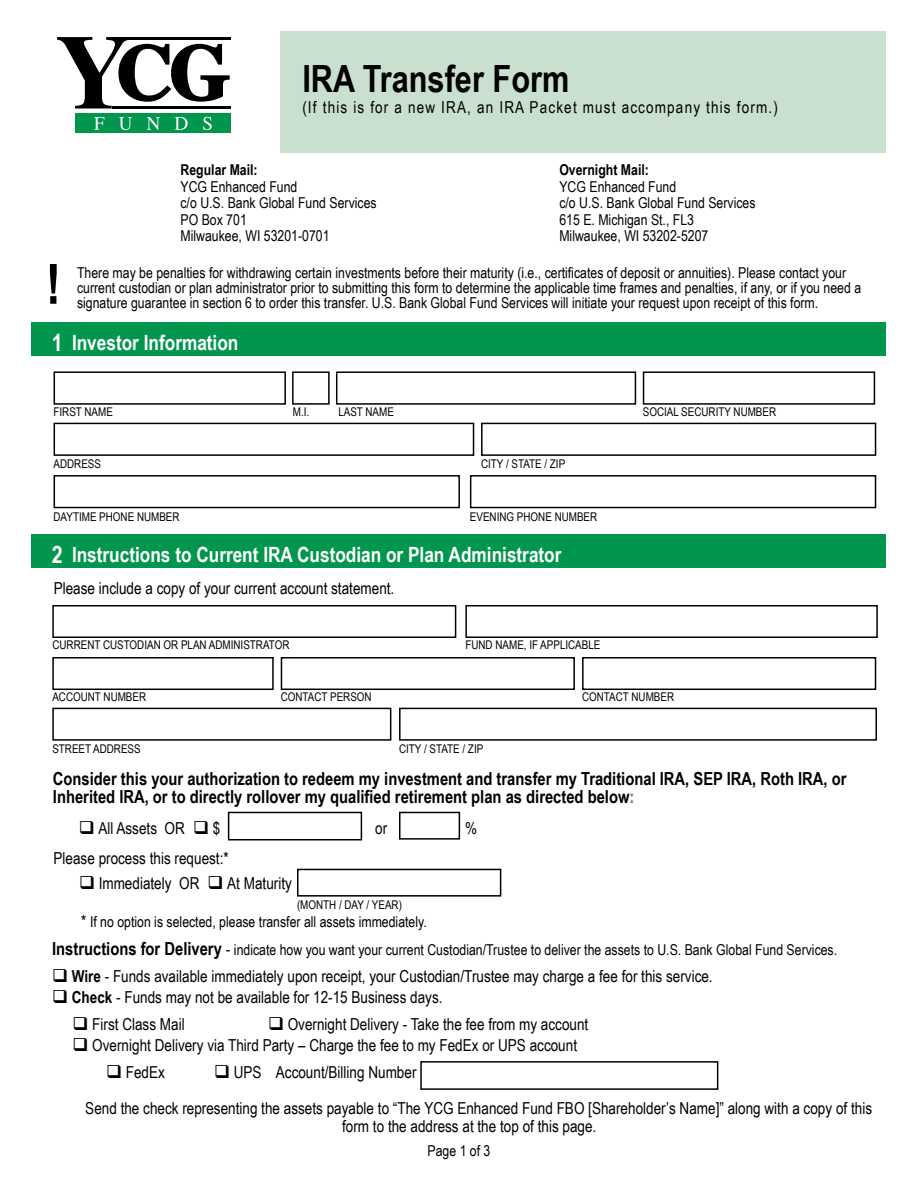
<style>
.page{position:relative;width:918px;height:1188px;background:#fff}
.page>*{position:absolute;margin:0;border:0;box-sizing:border-box;transform-origin:0 0}
.t1{font:700 55.5px "Arial Narrow";color:#000}
.t2{font:700 37.5px "Arial Narrow";color:#000}
.t3{font:700 24px "Arial Narrow";color:#fff}
.t4{font:700 21px "Arial Narrow";color:#fff}
.t5{font:700 18px/18px "Arial Narrow";color:#000}
.t6{font:16.5px "Arial Narrow";color:#000}
.t7{font:16.5px "Arial Narrow";letter-spacing:.07em;color:#000}
.t8{font:15px/15px "Arial Narrow";color:#000}
.t9{font:700 15px "Arial Narrow";color:#000}
.t10{font:12px "Arial Narrow";color:#000}
.s1{color:#6d6e71}
.s2{font-size:16.5px}
.s3{font-weight:700;font-size:18px}
.s4{font-weight:700}
</style>
<div class="page">
<div style="left:54px;top:371px;width:232px;height:34px;border:2px solid #000"></div>
<div style="left:643px;top:371px;width:232px;height:34px;border:2px solid #000"></div>
<div style="left:54px;top:423px;width:420px;height:33px;border:2px solid #000"></div>
<div style="left:481px;top:423px;width:395px;height:33px;border:2px solid #000"></div>
<div style="left:292px;top:371px;width:38px;height:34px;border:2px solid #000"></div>
<div style="left:336px;top:371px;width:300px;height:34px;border:2px solid #000"></div>
<div style="left:54px;top:475px;width:406px;height:33px;border:2px solid #000"></div>
<div style="left:470px;top:475px;width:406px;height:33px;border:2px solid #000"></div>
<div style="left:32px;top:322px;width:854px;height:34px;background:#00964d"></div>
<div style="left:280px;top:32px;width:606px;height:121px;background:#cae0cf"></div>
<div style="left:52px;top:657px;width:222px;height:33px;border:2px solid #000"></div>
<div style="left:281px;top:657px;width:294px;height:33px;border:2px solid #000"></div>
<div style="left:582px;top:657px;width:294px;height:33px;border:2px solid #000"></div>
<div style="left:52px;top:708px;width:339px;height:33px;border:2px solid #000"></div>
<div style="left:399px;top:708px;width:478px;height:33px;border:2px solid #000"></div>
<div style="left:52px;top:605px;width:404px;height:33px;border:2px solid #000"></div>
<div style="left:465px;top:605px;width:413px;height:33px;border:2px solid #000"></div>
<div style="left:32px;top:534px;width:854px;height:34px;background:#00964d"></div>
<div style="left:228px;top:812px;width:134px;height:28px;border:2px solid #000"></div>
<div style="left:297px;top:869px;width:204px;height:28px;border:2px solid #000"></div>
<div style="left:399px;top:812px;width:61px;height:28px;border:2px solid #000"></div>
<div style="left:420px;top:1061px;width:298px;height:29px;border:2px solid #000"></div>
<svg style="left:57px;top:37px;width:173px;height:71px"></svg>
<hr style="left:112px;top:106px;width:119px;height:2px;background:#000">
<hr style="left:112px;top:37px;width:119px;height:3px;background:#000">
<div style="left:75px;top:114px;width:156px;height:19px;background:#00964d"></div>
<svg style="left:94px;top:117px;width:10px;height:13px"></svg>
<svg style="left:119px;top:117px;width:13px;height:13px"></svg>
<svg style="left:147px;top:117px;width:13px;height:13px"></svg>
<svg style="left:175px;top:117px;width:13px;height:13px"></svg>
<svg style="left:203px;top:117px;width:9px;height:13px"></svg>
<p class="t2" style="left:302px;top:51px;width:269px">IRA Transfer Form</p>
<p class="t7" style="left:302px;top:96px;width:477px">(If this is for a new IRA, an IRA Packet must accompany this form.)</p>
<p class="t1" style="left:46px;top:242px;width:17px">!</p>
<p class="t9" style="left:181px;top:159px;width:79px">Regular Mail:</p>
<p class="t8" style="left:181px;top:178px;width:118px">YCG Enhanced Fund</p>
<p class="t8" style="left:181px;top:195px;width:198px">c/o U.S. Bank Global Fund Services</p>
<p class="t8" style="left:181px;top:211px;width:68px">PO Box 701</p>
<p class="t8" style="left:181px;top:228px;width:151px">Milwaukee, WI 53201-0701</p>
<p class="t9" style="left:559px;top:159px;width:91px">Overnight Mail:</p>
<p class="t8" style="left:559px;top:178px;width:118px">YCG Enhanced Fund</p>
<p class="t8" style="left:559px;top:195px;width:198px">c/o U.S. Bank Global Fund Services</p>
<p class="t8" style="left:559px;top:211px;width:136px">615 E. Michigan St., FL3</p>
<p class="t8" style="left:559px;top:228px;width:151px">Milwaukee, WI 53202-5207</p>
<p class="t8" style="left:77px;top:264px;width:786px">There may be penalties for withdrawing certain investments before their maturity (i.e., certificates of deposit or annuities). Please contact your current custodian or plan administrator prior to submitting this form to determine the applicable time frames and penalties, if any, or if you need a signature guarantee in section 6 to order this transfer. U.S. Bank Global Fund Services will initiate your request upon receipt of this form.</p>
<p class="t3" style="left:52px;top:324px;width:12px">1</p>
<p class="t4" style="left:72px;top:327px;width:168px">Investor Information</p>
<p class="t10" style="left:54px;top:403px;width:61px">FIRST NAME</p>
<p class="t10" style="left:643px;top:403px;width:135px">SOCIAL SECURITY NUMBER</p>
<p class="t10" style="left:293px;top:403px;width:18px">M.I.</p>
<p class="t10" style="left:338px;top:403px;width:57px">LAST NAME</p>
<p class="t10" style="left:54px;top:455px;width:49px">ADDRESS</p>
<p class="t10" style="left:481px;top:455px;width:86px">CITY / STATE / ZIP</p>
<p class="t10" style="left:54px;top:508px;width:128px">DAYTIME PHONE NUMBER</p>
<p class="t10" style="left:470px;top:508px;width:129px">EVENING PHONE NUMBER</p>
<p class="t3" style="left:52px;top:536px;width:12px">2</p>
<p class="t4" style="left:72px;top:539px;width:491px">Instructions to Current IRA Custodian or Plan Administrator</p>
<p class="t6" style="left:54px;top:576px;width:342px">Please include a copy of your current account statement.</p>
<p class="t10" style="left:52px;top:636px;width:239px">CURRENT CUSTODIAN OR PLAN ADMINISTRATOR</p>
<p class="t10" style="left:465px;top:636px;width:137px">FUND NAME, IF APPLICABLE</p>
<p class="t10" style="left:52px;top:688px;width:95px">ACCOUNT NUMBER</p>
<p class="t10" style="left:281px;top:688px;width:92px">CONTACT PERSON</p>
<p class="t10" style="left:582px;top:688px;width:94px">CONTACT NUMBER</p>
<p class="t10" style="left:52px;top:740px;width:90px">STREET ADDRESS</p>
<p class="t10" style="left:399px;top:740px;width:86px">CITY / STATE / ZIP</p>
<p class="t5" style="left:53px;top:769px;width:795px">Consider this your authorization to redeem my investment and transfer my Traditional IRA, SEP IRA, Roth IRA, or<br>Inherited IRA, or to directly rollover my qualified retirement plan as directed below<span class="s1">:</span></p>
<p class="t6" style="left:79px;top:816px;width:143px">❑ All Assets OR ❑ $</p>
<p class="t6" style="left:375px;top:816px;width:14px">or</p>
<p class="t6" style="left:465px;top:816px;width:14px">%</p>
<p class="t6" style="left:54px;top:846px;width:177px">Please process this request:*</p>
<p class="t6" style="left:79px;top:871px;width:214px">❑ Immediately OR ❑ At Maturity</p>
<p class="t10" style="left:297px;top:896px;width:107px">(MONTH / DAY / YEAR)</p>
<p class="t8" style="left:81px;top:914px;width:347px"><span class="s2">*</span> If no option is selected, please transfer all assets immediately.</p>
<p class="t8" style="left:52px;top:942px;width:787px"><span class="s3">Instructions for Delivery</span> <span class="s2">-</span> indicate how you want your current Custodian/Trustee to deliver the assets to U.S. Bank Global Fund Services.</p>
<p class="t6" style="left:52px;top:964px;width:662px">❑ <span class="s4">Wire</span> - Funds available immediately upon receipt, your Custodian/Trustee may charge a fee for this service.</p>
<p class="t6" style="left:52px;top:985px;width:392px">❑ <span class="s4">Check</span> - Funds may not be available for 12-15 Business days.</p>
<p class="t6" style="left:73px;top:1012px;width:114px">❑ First Class Mail</p>
<p class="t6" style="left:268px;top:1012px;width:322px">❑ Overnight Delivery - Take the fee from my account</p>
<p class="t6" style="left:73px;top:1033px;width:506px">❑ Overnight Delivery via Third Party – Charge the fee to my FedEx or UPS account</p>
<p class="t6" style="left:106px;top:1060px;width:60px">❑ FedEx</p>
<p class="t6" style="left:214px;top:1060px;width:204px">❑ UPS Account/Billing Number</p>
<p class="t6" style="left:85px;top:1096px;width:788px">Send the check representing the assets payable to “The YCG Enhanced Fund FBO [Shareholder’s Name]” along with a copy of this</p>
<p class="t6" style="left:342px;top:1114px;width:256px">form to the address at the top of this page.</p>
<p class="t8" style="left:428px;top:1142px;width:64px">Page 1 of 3</p>
</div>
